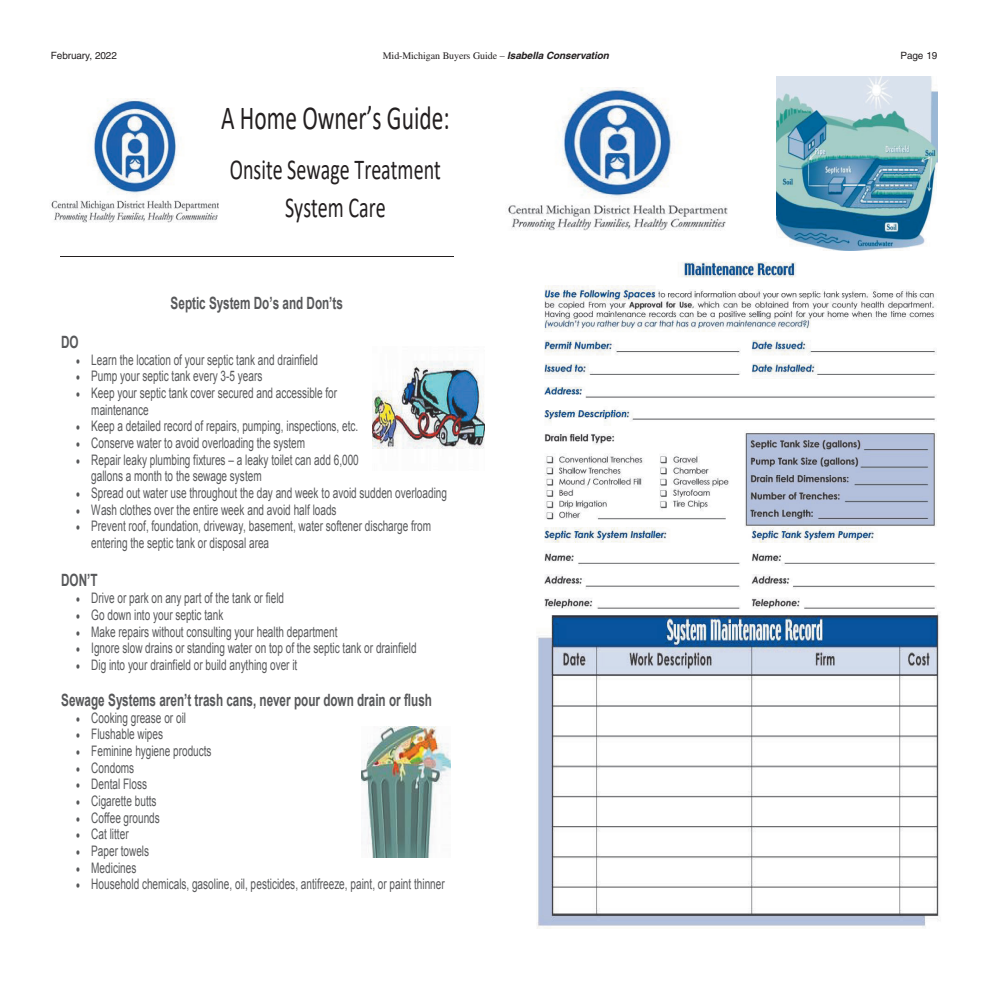
<style>
.page{position:relative;width:990px;height:990px;background:#fff}
.page>*{position:absolute;margin:0;border:0;box-sizing:border-box;transform-origin:0 0}
.t1{font:33.75px "Calibri";color:#231f20;scale:.69 1}
.t2{font:28.88px/38px "Calibri";color:#231f20;text-align:center;scale:.69 1}
.t3{font:700 16.88px "Arial";color:#57585a;scale:.69 1}
.t4{font:14.5px/16.6px "Arial";color:#57585a;scale:.69 1}
.t5{font:10px "Times";letter-spacing:-.01em;color:#231f20}
.t6{font:10px "Helvetica";letter-spacing:-.01em;color:#231f20}
.s1{font-family:"Helvetica";font-weight:700;font-style:italic}
</style>
<div class="page">
<hr style="left:60px;top:256px;width:393px;height:1px;background:#231f20">
<img style="left:361px;top:726px;width:89px;height:131px">
<img style="left:372px;top:361px;width:112px;height:88px">
<img style="left:776px;top:76px;width:161px;height:174px">
<img style="left:536px;top:612px;width:404px;height:315px">
<img style="left:537px;top:262px;width:399px;height:352px">
<img style="left:505px;top:88px;width:221px;height:142px">
<img style="left:50px;top:99px;width:168px;height:123px">
<p class="t6" style="left:51px;top:50px;width:68px">February, 2022</p>
<p class="t5" style="left:383px;top:50px;width:227px">Mid-Michigan Buyers Guide – <span class="s1">Isabella Conservation</span></p>
<p class="t6" style="left:900px;top:50px;width:38px">Page 19</p>
<p class="t1" style="left:221px;top:94px;width:333px">A Home Owner’s Guide:</p>
<p class="t2" style="left:230px;top:149px;width:307px">Onsite Sewage Treatment<br>System Care</p>
<p class="t3" style="left:170px;top:291px;width:251px">Septic System Do’s and Don’ts</p>
<p class="t3" style="left:61px;top:330px;width:27px">DO</p>
<p class="t4" style="left:76px;top:351px;width:352px">• Learn the location of your septic tank and drainfield</p>
<p class="t4" style="left:76px;top:368px;width:271px">• Pump your septic tank every 3-5 years</p>
<p class="t4" style="left:91px;top:385px;width:358px;text-indent:-15px">• Keep your septic tank cover secured and accessible for maintenance</p>
<p class="t4" style="left:76px;top:418px;width:410px">• Keep a detailed record of repairs, pumping, inspections, etc.</p>
<p class="t4" style="left:76px;top:434px;width:333px">• Conserve water to avoid overloading the system</p>
<p class="t4" style="left:91px;top:451px;width:389px;text-indent:-15px">• Repair leaky plumbing fixtures – a leaky toilet can add 6,000 gallons a month to the sewage system</p>
<p class="t4" style="left:76px;top:484px;width:538px">• Spread out water use throughout the day and week to avoid sudden overloading</p>
<p class="t4" style="left:76px;top:501px;width:379px">• Wash clothes over the entire week and avoid half loads</p>
<p class="t4" style="left:91px;top:518px;width:494px;text-indent:-15px">• Prevent roof, foundation, driveway, basement, water softener discharge from entering the septic tank or disposal area</p>
<p class="t3" style="left:61px;top:568px;width:54px">DON’T</p>
<p class="t4" style="left:76px;top:590px;width:302px">• Drive or park on any part of the tank or field</p>
<p class="t4" style="left:76px;top:606px;width:215px">• Go down into your septic tank</p>
<p class="t4" style="left:76px;top:623px;width:380px">• Make repairs without consulting your health department</p>
<p class="t4" style="left:76px;top:640px;width:494px">• Ignore slow drains or standing water on top of the septic tank or drainfield</p>
<p class="t4" style="left:76px;top:656px;width:322px">• Dig into your drainfield or build anything over it</p>
<p class="t3" style="left:61px;top:688px;width:538px">Sewage Systems aren’t trash cans, never pour down drain or flush</p>
<p class="t4" style="left:76px;top:709px;width:161px">• Cooking grease or oil</p>
<p class="t4" style="left:76px;top:726px;width:127px">• Flushable wipes</p>
<p class="t4" style="left:76px;top:742px;width:198px">• Feminine hygiene products</p>
<p class="t4" style="left:76px;top:759px;width:86px">• Condoms</p>
<p class="t4" style="left:76px;top:775px;width:104px">• Dental Floss</p>
<p class="t4" style="left:76px;top:792px;width:118px">• Cigarette butts</p>
<p class="t4" style="left:76px;top:809px;width:123px">• Coffee grounds</p>
<p class="t4" style="left:76px;top:825px;width:77px">• Cat litter</p>
<p class="t4" style="left:76px;top:842px;width:107px">• Paper towels</p>
<p class="t4" style="left:76px;top:859px;width:89px">• Medicines</p>
<p class="t4" style="left:76px;top:875px;width:535px">• Household chemicals, gasoline, oil, pesticides, antifreeze, paint, or paint thinner</p>
</div>
